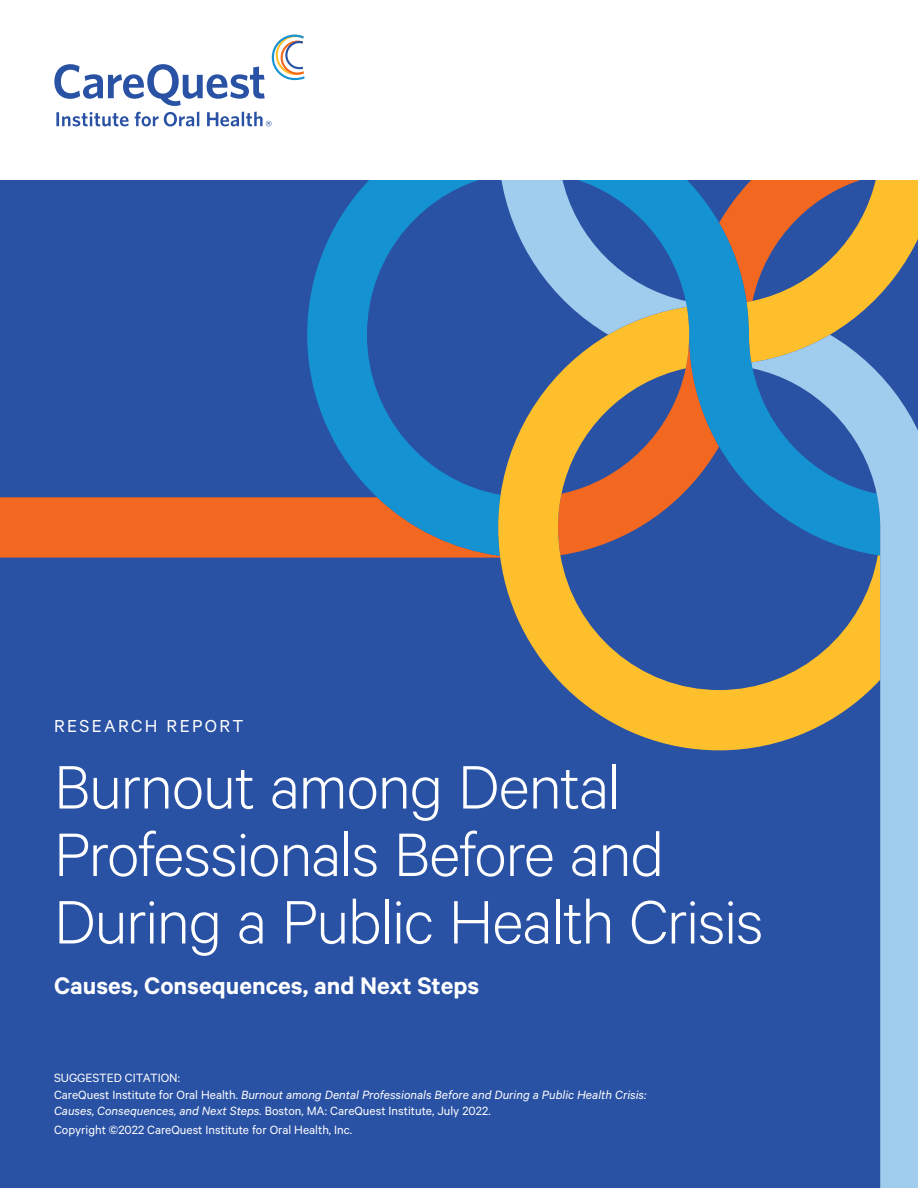
<style>
.page{position:relative;width:918px;height:1188px;background:#fff}
.page>*{position:absolute;margin:0;border:0;box-sizing:border-box;transform-origin:0 0}
.t1{font:300 69px/67.5px "Calibre";letter-spacing:-.02em;color:#fff}
.t2{font:600 27px "Calibre";color:#fff}
.t3{font:19.5px "Calibre";letter-spacing:.12em;color:#fff}
.t4{font:italic 13.5px/16.2px "Calibre";color:#fff}
.t5{font:13.5px "Calibre";color:#fff}
.s1{font-style:normal}
</style>
<div class="page">
<div style="left:0;top:181px;width:918px;height:1007px;background:#2951a4"></div>
<svg style="left:56px;top:112px;width:73px;height:14px"></svg>
<svg style="left:135px;top:112px;width:64px;height:14px"></svg>
<svg style="left:272px;top:35px;width:33px;height:45px"></svg>
<svg style="left:54px;top:64px;width:211px;height:42px"></svg>
<svg style="left:207px;top:112px;width:64px;height:15px"></svg>
<div style="left:0;top:497px;width:498px;height:61px;background:#f26821"></div>
<svg style="left:307px;top:181px;width:191px;height:375px"></svg>
<svg style="left:498px;top:335px;width:253px;height:415px"></svg>
<svg style="left:501px;top:181px;width:417px;height:154px"></svg>
<svg style="left:751px;top:335px;width:167px;height:853px"></svg>
<h3 class="t3" style="left:54px;top:715px;width:191px">RESEARCH REPORT</h3>
<h1 class="t1" style="left:54px;top:750px;width:711px">Burnout among Dental<br>Professionals Before and<br>During a Public Health Crisis</h1>
<h2 class="t2" style="left:54px;top:969px;width:427px">Causes, Consequences, and Next Steps</h2>
<p class="t4" style="left:54px;top:1070px;width:594px"><span class="s1">SUGGESTED CITATION:<br>CareQuest Institute for Oral Health.</span> Burnout among Dental Professionals Before and During a Public Health Crisis:<br>Causes, Consequences, and Next Steps. <span class="s1">Boston, MA: CareQuest Institute, July 2022.</span></p>
<p class="t5" style="left:54px;top:1122px;width:300px">Copyright ©2022 CareQuest Institute for Oral Health, Inc.</p>
</div>
